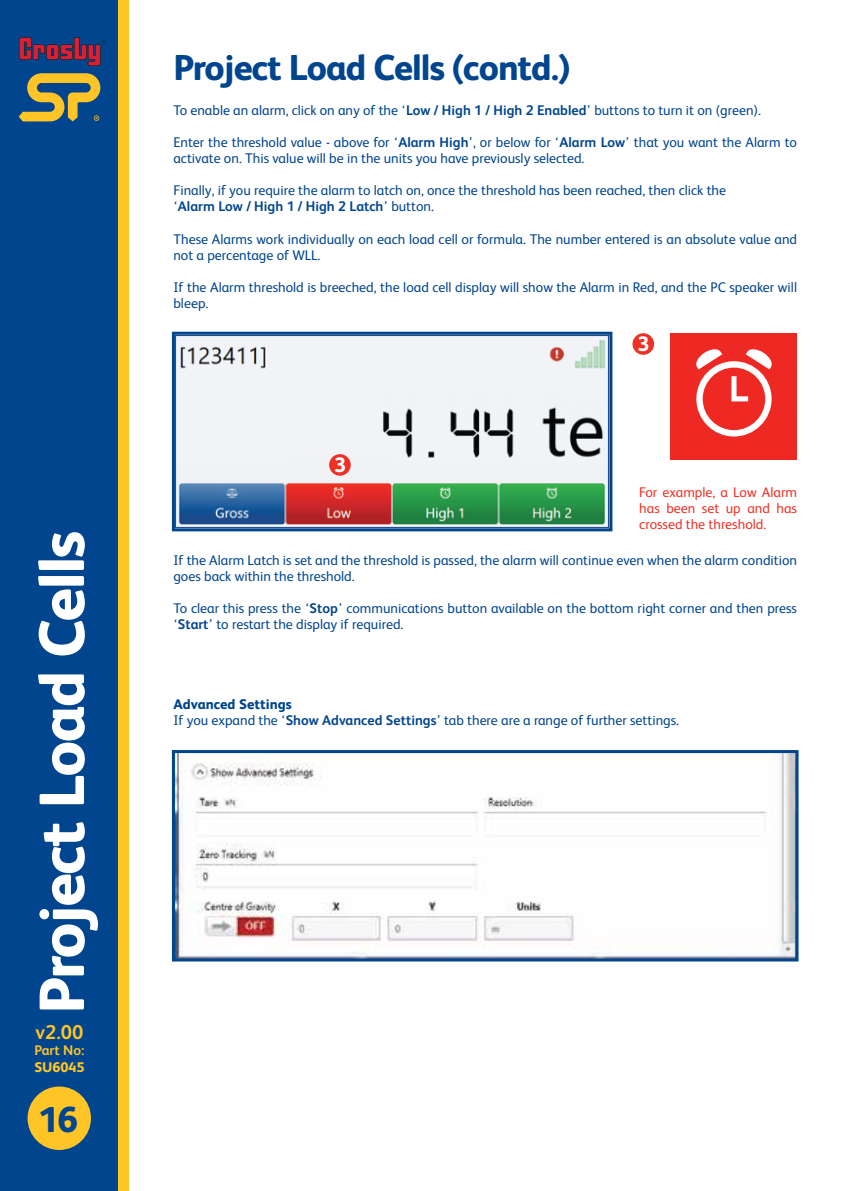
<style>
.page{position:relative;width:842px;height:1191px;background:#fff}
.page>*{position:absolute;margin:0;border:0;box-sizing:border-box;transform-origin:0 0}
.t1{font:800 64px "FS Albert";letter-spacing:-.025em;color:#fff}
.t2{font:800 36px "FS Albert";letter-spacing:-.025em;color:#00458d}
.t3{font:800 20.8px "FS Albert";color:#fff}
.t4{font:700 20px "FS Albert";color:#ffc425}
.t5{font:14px/16px "FS Albert";color:#00458d}
.t6{font:14px/16px "FS Albert";color:#ee3124;text-align:justify}
.t7{font:700 14px "FS Albert";color:#ffc425}
.t8{font:800 14px "FS Albert";color:#ffc425}
.s1{font-weight:700}
.s2{font-weight:800}
</style>
<div class="page">
<img style="left:176px;top:754px;width:618px;height:203px">
<img style="left:176px;top:336px;width:432px;height:51px">
<img style="left:176px;top:478px;width:432px;height:49px">
<img style="left:176px;top:387px;width:432px;height:91px">
<div style="left:172px;top:750px;width:626px;height:211px;border:3px solid #00458d"></div>
<div style="left:632px;top:333px;width:22px;height:22px;background:#ee3124;border-radius:50%"></div>
<div style="left:329px;top:454px;width:22px;height:22px;background:#ee3124;border-radius:50%"></div>
<div style="left:671px;top:333px;width:126px;height:126px;background:#ee2924"></div>
<svg style="left:696px;top:349px;width:76px;height:87px"></svg>
<div style="left:172px;top:332px;width:440px;height:199px;border:3px solid #00458d"></div>
<div style="left:0;top:0;width:119px;height:1191px;background:#00458d"></div>
<div style="left:119px;top:0;width:10px;height:1191px;background:#ffc425"></div>
<div style="left:28px;top:1086px;width:63px;height:64px;background:#ffc425;border-radius:50%"></div>
<svg style="left:19px;top:73px;width:81px;height:48px"></svg>
<svg style="left:19px;top:37px;width:86px;height:29px"></svg>
<h1 class="t1" style="left:24px;top:1014px;width:485px;rotate:-90deg">Project Load Cells</h1>
<h3 class="t4" style="left:36px;top:1020px;width:49px">v2.00</h3>
<p class="t7" style="left:34px;top:1042px;width:51px">Part No:</p>
<p class="t8" style="left:34px;top:1059px;width:52px">SU6045</p>
<h2 class="t2" style="left:38px;top:1098px;width:42px">16</h2>
<h2 class="t2" style="left:173px;top:46px;width:398px">Project Load Cells (contd.)</h2>
<p class="t5" style="left:173px;top:103px;width:589px">To enable an alarm, click on any of the ‘<span class="s1">Low / High 1 / High 2 Enabled</span>’ buttons to turn it on (green).</p>
<p class="t5" style="left:173px;top:135px;width:625px">Enter the threshold value - above for ‘<span class="s1">Alarm High</span>’, or below for ‘<span class="s1">Alarm Low</span>’ that you want the Alarm to activate on. This value will be in the units you have previously selected.</p>
<p class="t5" style="left:173px;top:183px;width:554px">Finally, if you require the alarm to latch on, once the threshold has been reached, then click the ‘<span class="s1">Alarm Low / High 1 / High 2 Latch</span>’ button.</p>
<p class="t5" style="left:173px;top:231px;width:625px">These Alarms work individually on each load cell or formula. The number entered is an absolute value and not a percentage of WLL.</p>
<p class="t5" style="left:173px;top:279px;width:625px">If the Alarm threshold is breeched, the load cell display will show the Alarm in Red, and the PC speaker will bleep.</p>
<h3 class="t3" style="left:334px;top:453px;width:13px">3</h3>
<h3 class="t3" style="left:638px;top:332px;width:13px">3</h3>
<p class="t6" style="left:639px;top:484px;width:159px">For example, a Low Alarm has been set up and has crossed the threshold.</p>
<p class="t5" style="left:173px;top:552px;width:625px">If the Alarm Latch is set and the threshold is passed, the alarm will continue even when the alarm condition goes back within the threshold.</p>
<p class="t5" style="left:173px;top:600px;width:625px">To clear this press the ‘<span class="s1">Stop</span>’ communications button available on the bottom right corner and then press ‘<span class="s1">Start</span>’ to restart the display if required.</p>
<p class="t5" style="left:173px;top:696px;width:507px"><span class="s2">Advanced Settings<br></span>If you expand the ‘<span class="s1">Show Advanced Settings</span>’ tab there are a range of further settings.</p>
</div>
